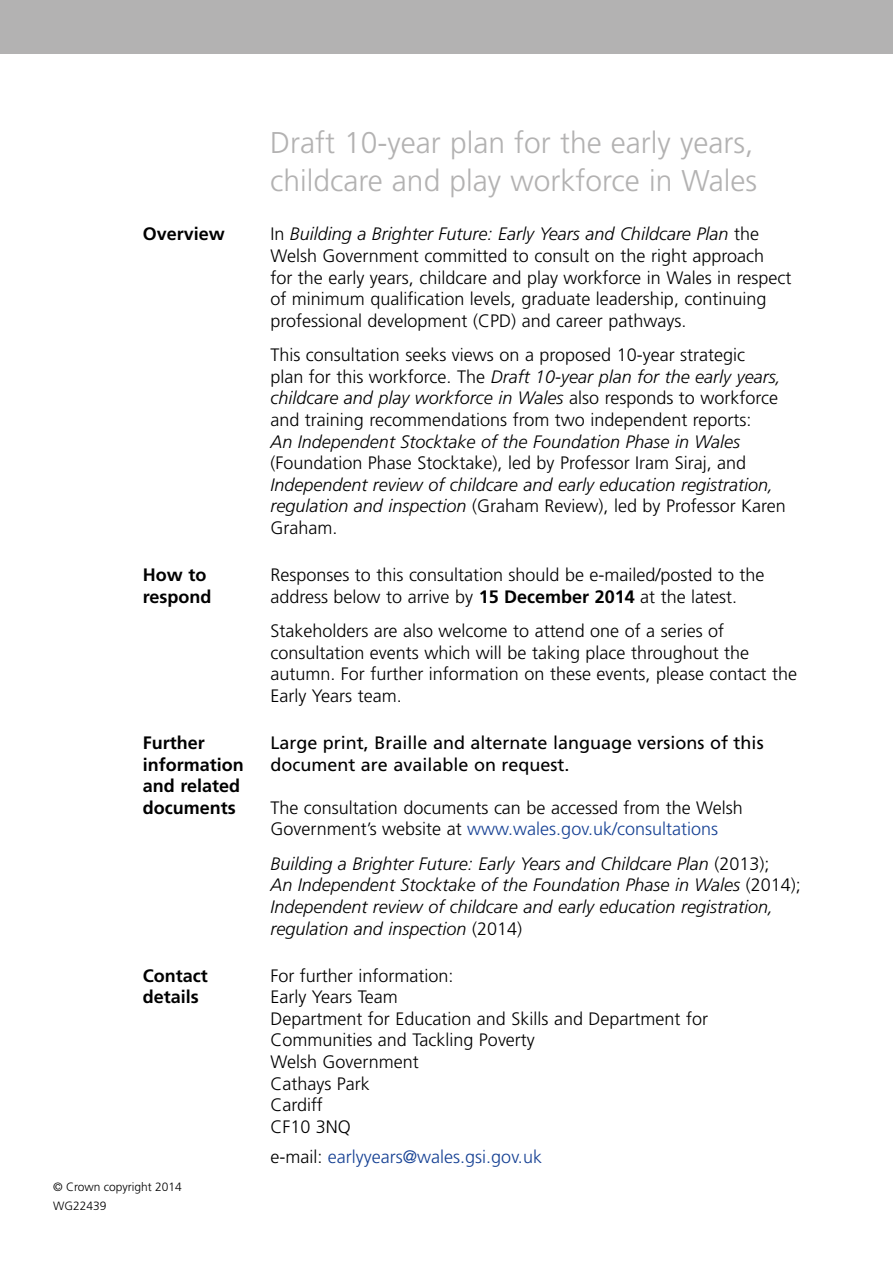
<style>
.page{position:relative;width:893px;height:1263px;background:#fff}
.page>*{position:absolute;margin:0;border:0;box-sizing:border-box;transform-origin:0 0}
.t1{font:300 30px/37.5px "Frutiger LT Std";color:#b3b2b2}
.t2{font:300 18px/21.6px "Frutiger LT Std";color:#000}
.t3{font:italic 300 18px/21.6px "Frutiger LT Std";color:#000}
.t4{font:18px "Frutiger LT Std";color:#000}
.t5{font:700 18px/21.6px "Frutiger LT Std";color:#000}
.t6{font:300 18px "Frutiger LT Std";color:#164194}
.t7{font:300 12px/18.6px "Frutiger LT Std";color:#000}
.s1{font-style:italic}
.s2{font-style:normal}
.s3{font-weight:700}
.s4{color:#164194}
.s5{color:#000}
</style>
<div class="page">
<div style="left:0;top:0;width:893px;height:53px;background:#b3b2b2"></div>
<h1 class="t1" style="left:270px;top:125px;width:489px">Draft 10-year plan for the early years, childcare and play workforce in Wales</h1>
<p class="t5" style="left:143px;top:223px;width:84px">Overview</p>
<p class="t2" style="left:270px;top:224px;width:522px">In <span class="s1">Building a Brighter Future: Early Years and Childcare Plan</span> the Welsh Government committed to consult on the right approach<br>for the early years, childcare and play workforce in Wales in respect of minimum qualification levels, graduate leadership, continuing professional development (CPD) and career pathways.</p>
<p class="t2" style="left:270px;top:344px;width:512px">This consultation seeks views on a proposed 10-year strategic plan for this workforce. The <span class="s1">Draft 10-year plan for the early years, childcare and play workforce in Wales</span> also responds to workforce and training recommendations from two independent reports:</p>
<p class="t3" style="left:270px;top:431px;width:471px">An Independent Stocktake of the Foundation Phase in Wales</p>
<p class="t2" style="left:270px;top:452px;width:477px">(Foundation Phase Stocktake), led by Professor Iram Siraj, and</p>
<p class="t3" style="left:270px;top:474px;width:517px">Independent review of childcare and early education registration, regulation and inspection <span class="s2">(Graham Review), led by Professor Karen<br>Graham.</span></p>
<p class="t5" style="left:143px;top:564px;width:65px">How to</p>
<p class="t2" style="left:270px;top:564px;width:496px">Responses to this consultation should be e-mailed/posted to the</p>
<p class="t5" style="left:143px;top:586px;width:70px">respond</p>
<p class="t2" style="left:270px;top:580px;width:468px;line-height:34.3px">address below to arrive by <span class="s3">15 December 2014</span> at the latest.<br>Stakeholders are also welcome to attend one of a series of</p>
<p class="t2" style="left:270px;top:642px;width:528px">consultation events which will be taking place throughout the autumn. For further information on these events, please contact the<br>Early Years team.</p>
<p class="t5" style="left:143px;top:732px;width:64px">Further</p>
<p class="t4" style="left:270px;top:732px;width:495px">Large print, Braille and alternate language versions of this</p>
<p class="t5" style="left:143px;top:754px;width:103px">information</p>
<p class="t4" style="left:270px;top:754px;width:301px">document are available on request.</p>
<p class="t5" style="left:143px;top:775px;width:99px">and related documents</p>
<p class="t2" style="left:270px;top:797px;width:474px">The consultation documents can be accessed from the Welsh<br>Government’s website at <span class="s4">www.wales.gov.uk/consultations</span></p>
<p class="t3" style="left:270px;top:853px;width:532px">Building a Brighter Future: Early Years and Childcare Plan <span class="s2">(2013);<br></span>An Independent Stocktake of the Foundation Phase in Wales <span class="s2">(2014); </span>Independent review of childcare and early education registration, regulation and inspection <span class="s2">(2014)</span></p>
<p class="t5" style="left:143px;top:965px;width:66px">Contact</p>
<p class="t2" style="left:270px;top:965px;width:185px">For further information:</p>
<p class="t5" style="left:143px;top:986px;width:58px">details</p>
<p class="t2" style="left:270px;top:986px;width:439px">Early Years Team<br>Department for Education and Skills and Department for<br>Communities and Tackling Poverty<br>Welsh Government<br>Cathays Park<br>Cardiff<br>CF10 3NQ</p>
<p class="t6" style="left:270px;top:1146px;width:273px"><span class="s5">e-mail:</span> earlyyears@wales.gsi.gov.uk</p>
<p class="t7" style="left:53px;top:1178px;width:130px">© Crown copyright 2014<br>WG22439</p>
</div>
